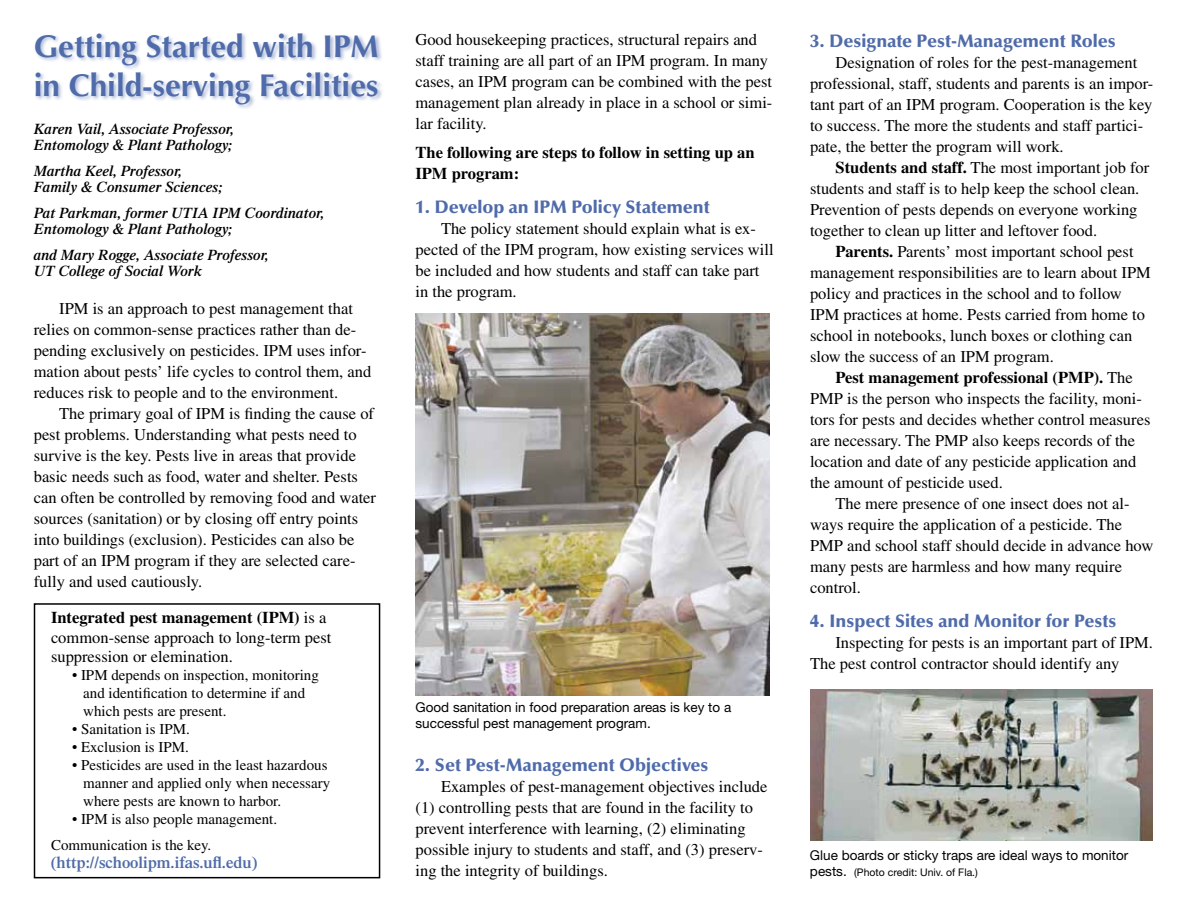
<style>
.page{position:relative;width:1188px;height:918px;background:#fff}
.page>*{position:absolute;margin:0;border:0;box-sizing:border-box;transform-origin:0 0}
.t1{font:700 31.5px/39px "Optima LT Std";color:#4f6baa}
.t2{font:900 18px "Optima LT Std";color:#4f6baa}
.t3{font:16.5px/21px "Times LT Std";color:#000}
.t4{font:700 16.5px/21px "Times LT Std";color:#000}
.t5{font:600 16.5px "Times LT Std";color:#4f6baa}
.t6{font:15px/18px "Times LT Std";color:#000}
.t7{font:italic 600 15px/16.5px "Times LT Std";color:#000}
.t8{font:13.5px/16.5px "Helvetica Neue LT Std";color:#000}
.t9{font:10.5px "Helvetica Neue LT Std";color:#000}
.s1{font-weight:700}
.s2{font-size:13.5px}
</style>
<div class="page">
<img style="left:416px;top:313px;width:354px;height:383px">
<img style="left:810px;top:690px;width:343px;height:150px">
<div style="left:34px;top:31px;width:349px;height:78px;background:#4f6baa;opacity:.45"></div>
<div style="left:34px;top:603px;width:346px;height:275px;border:2px solid #000"></div>
<h1 class="t1" style="left:34px;top:27px;width:346px">Getting Started with IPM in Child-serving Facilities</h1>
<p class="t7" style="left:34px;top:120px;width:202px">Karen Vail, Associate Professor,<br>Entomology &amp; Plant Pathology;</p>
<p class="t7" style="left:34px;top:162px;width:190px">Martha Keel, Professor,<br>Family &amp; Consumer Sciences;</p>
<p class="t7" style="left:34px;top:204px;width:292px">Pat Parkman, former UTIA IPM Coordinator,<br>Entomology &amp; Plant Pathology;</p>
<p class="t7" style="left:34px;top:246px;width:236px">and Mary Rogge, Associate Professor,<br>UT College of Social Work</p>
<p class="t3" style="left:34px;top:298px;width:339px;text-indent:25px">IPM is an approach to pest management that relies on common-sense practices rather than de&shy;pending exclusively on pesticides. IPM uses infor&shy;mation about pests’ life cycles to control them, and reduces risk to people and to the environment.</p>
<p class="t3" style="left:34px;top:403px;width:344px;text-indent:25px">The primary goal of IPM is finding the cause of pest problems. Understanding what pests need to survive is the key. Pests live in areas that provide basic needs such as food, water and shelter. Pests can often be controlled by removing food and water sources (sanitation) or by closing off entry points into buildings (exclusion). Pesticides can also be part of an IPM program if they are selected care&shy;fully and used cautiously.</p>
<p class="t3" style="left:51px;top:608px;width:282px;line-height:19.5px"><span class="s1">Integrated pest management (IPM)</span> is a common-sense approach to long-term pest suppression or elemination.</p>
<p class="t6" style="left:83px;top:666px;width:237px;text-indent:-11px">• IPM depends on inspection, monitoring and identification to determine if and which pests are present.</p>
<p class="t6" style="left:72px;top:720px;width:119px">• Sanitation is IPM.</p>
<p class="t6" style="left:72px;top:738px;width:118px">• Exclusion is IPM.</p>
<p class="t6" style="left:83px;top:756px;width:249px;text-indent:-11px">• Pesticides are used in the least hazardous manner and applied only when necessary where pests are known to harbor.</p>
<p class="t6" style="left:51px;top:806px;width:228px;line-height:25.5px;text-indent:21px">• IPM is also people management.<br>Communication is the key.</p>
<p class="t5" style="left:51px;top:852px;width:208px">(http://schoolipm.ifas.ufl.edu)</p>
<p class="t3" style="left:415px;top:29px;width:358px">Good housekeeping practices, structural repairs and staff training are all part of an IPM program. In many cases, an IPM program can be combined with the pest management plan already in place in a school or simi&shy;lar facility.</p>
<p class="t4" style="left:415px;top:141px;width:341px">The following are steps to follow in setting up an<br>IPM program:</p>
<p class="t2" style="left:416px;top:196px;width:296px">1. Develop an IPM Policy Statement</p>
<p class="t3" style="left:416px;top:218px;width:360px;text-indent:25px">The policy statement should explain what is ex&shy;pected of the IPM program, how existing services will be included and how students and staff can take part in the program.</p>
<p class="t8" style="left:416px;top:698px;width:317px">Good sanitation in food preparation areas is key to a successful pest management program.</p>
<p class="t2" style="left:416px;top:755px;width:295px">2. Set Pest-Management Objectives</p>
<p class="t3" style="left:416px;top:776px;width:354px;text-indent:25px">Examples of pest-management objectives include (1) controlling pests that are found in the facility to prevent interference with learning, (2) eliminating possible injury to students and staff, and (3) preserv&shy;ing the integrity of buildings.</p>
<p class="t2" style="left:810px;top:30px;width:307px">3. Designate Pest-Management Roles</p>
<p class="t3" style="left:810px;top:52px;width:345px;text-indent:25px">Designation of roles for the pest-management professional, staff, students and parents is an impor&shy;tant part of an IPM program. Cooperation is the key to success. The more the students and staff partici&shy;pate, the better the program will work.</p>
<p class="t3" style="left:810px;top:157px;width:341px;text-indent:25px"><span class="s1">Students and staff.</span> The most important job for students and staff is to help keep the school clean.<br>Prevention of pests depends on everyone working together to clean up litter and leftover food.</p>
<p class="t3" style="left:810px;top:241px;width:342px;text-indent:25px"><span class="s1">Parents.</span> Parents’ most important school pest management responsibilities are to learn about IPM policy and practices in the school and to follow IPM practices at home. Pests carried from home to school in notebooks, lunch boxes or clothing can slow the success of an IPM program.</p>
<p class="t3" style="left:810px;top:367px;width:342px;text-indent:25px"><span class="s1">Pest management professional (PMP).</span> The PMP is the person who inspects the facility, moni&shy;tors for pests and decides whether control measures are necessary. The PMP also keeps records of the location and date of any pesticide application and the amount of pesticide used.</p>
<p class="t3" style="left:810px;top:493px;width:345px;text-indent:25px">The mere presence of one insect does not al&shy;ways require the application of a pesticide. The PMP and school staff should decide in advance how many pests are harmless and how many require control.</p>
<p class="t2" style="left:810px;top:611px;width:308px">4. Inspect Sites and Monitor for Pests</p>
<p class="t3" style="left:810px;top:632px;width:345px;text-indent:25px">Inspecting for pests is an important part of IPM.<br>The pest control contractor should identify any</p>
<p class="t8" style="left:810px;top:846px;width:320px">Glue boards or sticky traps are ideal ways to monitor</p>
<p class="t9" style="left:810px;top:866px;width:169px"><span class="s2">pests.</span> (Photo credit: Univ. of Fla.)</p>
</div>
